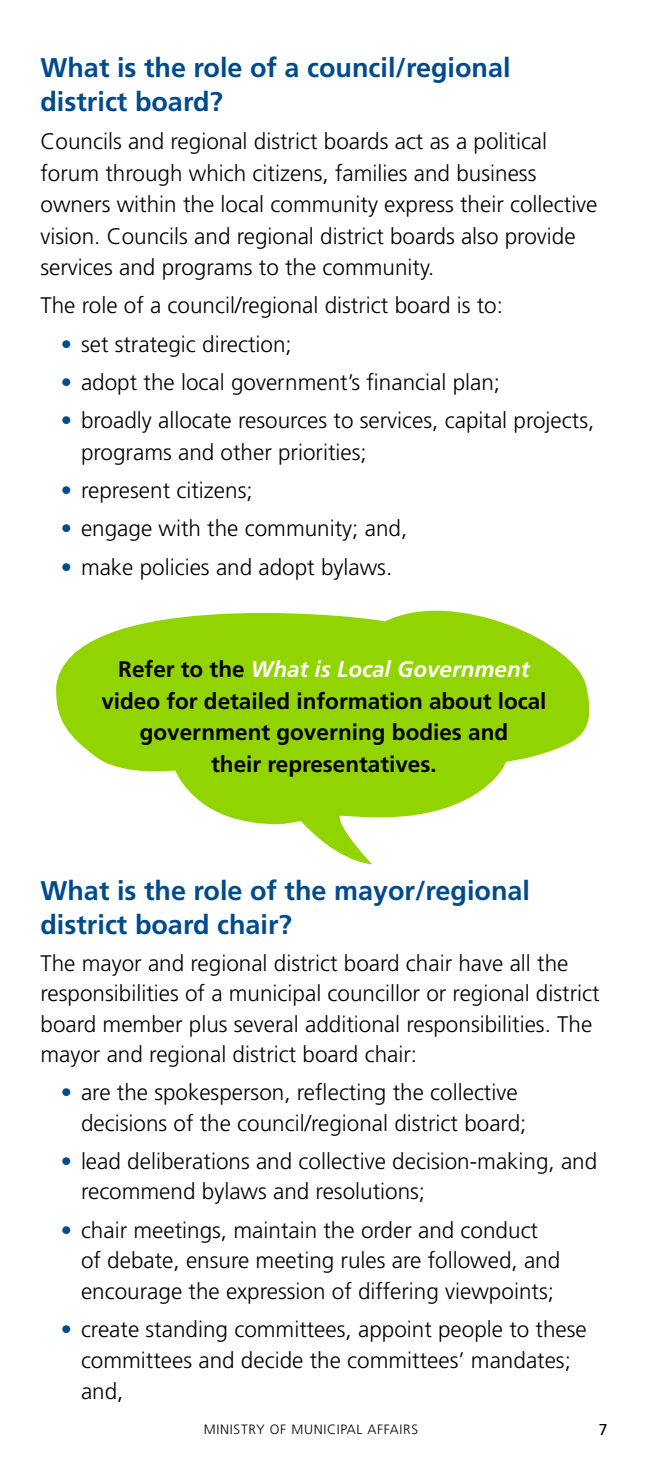
<style>
.page{position:relative;width:648px;height:1458px;background:#fff}
.page>*{position:absolute;margin:0;border:0;box-sizing:border-box;transform-origin:0 0}
.t1{font:700 27px/33.8px "Frutiger LT Std";color:#004b8d}
.t2{font:300 22.5px/30.4px "Frutiger LT Std";color:#000}
.t3{font:700 22.5px/31.5px "Frutiger LT Std";color:#000;text-align:center}
.t4{font:15.75px "Frutiger LT Std";color:#000}
.t5{font:300 13.5px "Frutiger LT Std";letter-spacing:.05em;color:#000}
.s1{color:#004b8d}
.s2{font-style:italic;color:#fff}
</style>
<div class="page">
<svg style="left:56px;top:610px;width:534px;height:254px;fill:#91d400"></svg>
<p class="t1" style="left:40px;top:51px;width:472px">What is the role of a council/regional district board?</p>
<p class="t2" style="left:40px;top:126px;width:559px;line-height:31.5px">Councils and regional district boards act as a political forum through which citizens, families and business owners within the local community express their collective vision. Councils and regional district boards also provide services and programs to the community.</p>
<p class="t2" style="left:40px;top:291px;width:464px">The role of a council/regional district board is to:</p>
<p class="t2" style="left:61px;top:329px;width:233px"><span class="s1">•</span> set strategic direction;</p>
<p class="t2" style="left:61px;top:367px;width:441px"><span class="s1">•</span> adopt the local government’s financial plan;</p>
<p class="t2" style="left:81px;top:405px;width:515px;line-height:31.5px;text-indent:-20px"><span class="s1">•</span> broadly allocate resources to services, capital projects, programs and other priorities;</p>
<p class="t2" style="left:61px;top:475px;width:193px"><span class="s1">•</span> represent citizens;</p>
<p class="t2" style="left:61px;top:514px;width:348px"><span class="s1">•</span> engage with the community; and,</p>
<p class="t2" style="left:61px;top:552px;width:333px"><span class="s1">•</span> make policies and adopt bylaws.</p>
<p class="t3" style="left:101px;top:654px;width:447px">Refer to the <span class="s2">What is Local Government </span>video for detailed information about local government governing bodies and<br>their representatives.</p>
<p class="t1" style="left:40px;top:874px;width:491px">What is the role of the mayor/regional district board chair?</p>
<p class="t2" style="left:40px;top:948px;width:561px">The mayor and regional district board chair have all the responsibilities of a municipal councillor or regional district board member plus several additional responsibilities. The mayor and regional district board chair:</p>
<p class="t2" style="left:81px;top:1078px;width:447px;text-indent:-20px"><span class="s1">•</span> are the spokesperson, reflecting the collective decisions of the council/regional district board;</p>
<p class="t2" style="left:81px;top:1146px;width:518px;text-indent:-20px"><span class="s1">•</span> lead deliberations and collective decision-making, and recommend bylaws and resolutions;</p>
<p class="t2" style="left:81px;top:1215px;width:481px;text-indent:-20px"><span class="s1">•</span> chair meetings, maintain the order and conduct of debate, ensure meeting rules are followed, and encourage the expression of differing viewpoints;</p>
<p class="t2" style="left:81px;top:1314px;width:507px;line-height:31.1px;text-indent:-20px"><span class="s1">•</span> create standing committees, appoint people to these committees and decide the committees’ mandates; and,</p>
<p class="t5" style="left:204px;top:1421px;width:216px">MINISTRY OF MUNICIPAL AFFAIRS</p>
<p class="t4" style="left:599px;top:1420px;width:10px">7</p>
</div>
